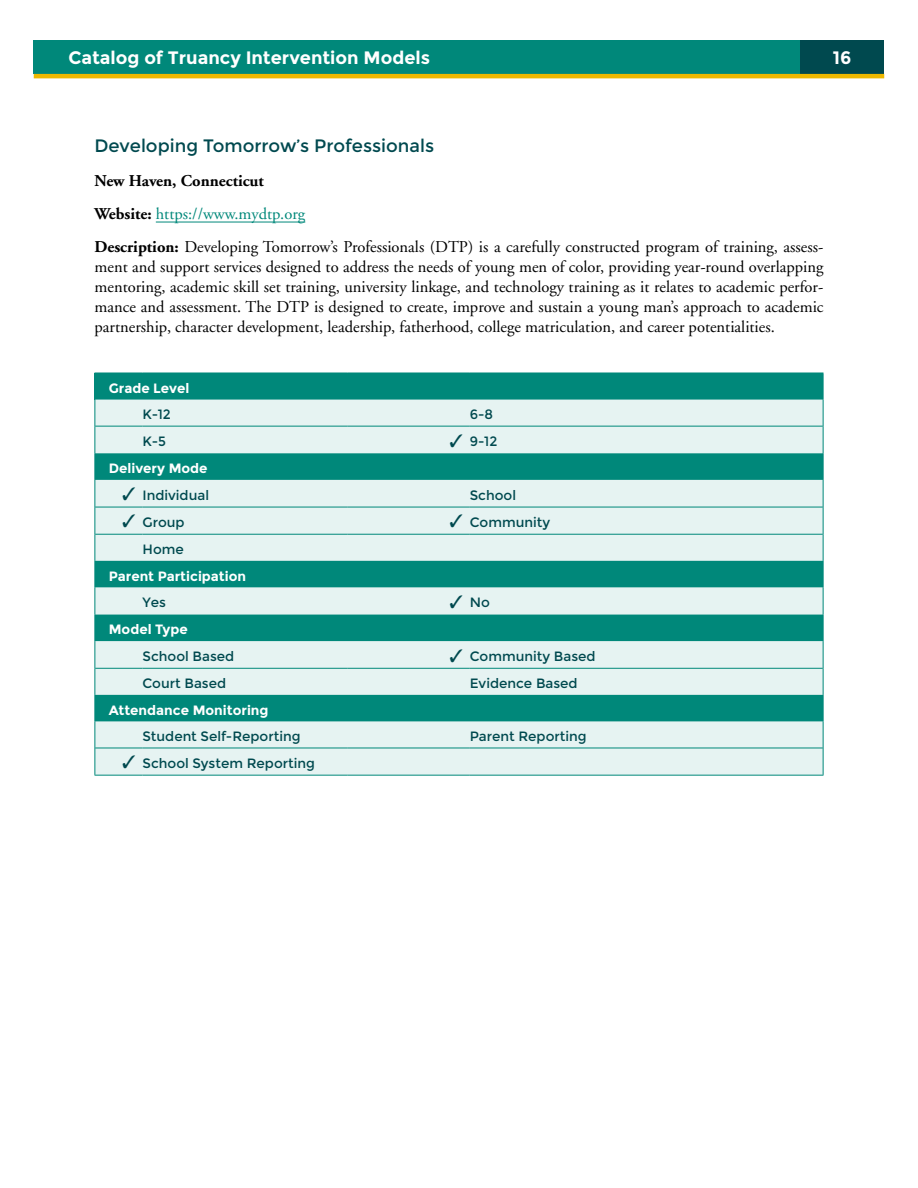
<style>
.page{position:relative;width:918px;height:1188px;background:#fff}
.page>*{position:absolute;margin:0;border:0;box-sizing:border-box;transform-origin:0 0}
.t1{font:700 18px "Montserrat";color:#fff}
.t2{font:18px "Montserrat";color:#00494f}
.body{font:16.5px/19.8px "Adobe Garamond";color:#000;text-align:justify}
.body-2{font:16.5px "Adobe Garamond";color:#00887a}
.body-3{font:700 16.5px "Adobe Garamond";color:#000}
.List_Paragraph{font:13.5px "Montserrat";color:#00494f}
.List_Paragraph-2{font:700 13.5px "Montserrat";color:#fff}
.s1{font-weight:700;color:#000}
.s2{font-weight:700}
</style>
<div class="page">
<div style="left:34px;top:40px;width:850px;height:34px;background:#00887a"></div>
<div style="left:800px;top:40px;width:84px;height:35px;background:#00494f"></div>
<hr style="left:34px;top:74px;width:850px;height:4px;background:#edb800">
<hr style="left:156px;top:222px;width:149px;height:1px;background:#00887a">
<div style="left:95px;top:373px;width:728px;height:27px;background:#00887a"></div>
<div style="left:95px;top:400px;width:728px;height:375px;background:#e6f3f2"></div>
<svg style="left:95px;top:453px;width:728px;height:268px;background:#88c7c1"></svg>
<svg style="left:94px;top:373px;width:1px;height:402px"></svg>
<hr style="left:94px;top:775px;width:49px;height:1px;background:#00887a">
<hr style="left:143px;top:775px;width:205px;height:1px;background:#00887a">
<hr style="left:348px;top:775px;width:122px;height:1px;background:#00887a">
<svg style="left:823px;top:373px;width:1px;height:402px"></svg>
<hr style="left:470px;top:775px;width:354px;height:1px;background:#00887a">
<hr style="left:95px;top:426px;width:48px;height:1px;background:#00887a">
<hr style="left:143px;top:426px;width:205px;height:1px;background:#00887a">
<hr style="left:348px;top:426px;width:122px;height:1px;background:#00887a">
<hr style="left:470px;top:426px;width:353px;height:1px;background:#00887a">
<hr style="left:95px;top:507px;width:48px;height:1px;background:#00887a">
<hr style="left:143px;top:507px;width:205px;height:1px;background:#00887a">
<hr style="left:348px;top:507px;width:122px;height:1px;background:#00887a">
<hr style="left:470px;top:507px;width:353px;height:1px;background:#00887a">
<hr style="left:95px;top:534px;width:48px;height:1px;background:#00887a">
<hr style="left:143px;top:534px;width:205px;height:1px;background:#00887a">
<hr style="left:348px;top:534px;width:122px;height:1px;background:#00887a">
<hr style="left:470px;top:534px;width:353px;height:1px;background:#00887a">
<hr style="left:95px;top:668px;width:48px;height:1px;background:#00887a">
<hr style="left:143px;top:668px;width:205px;height:1px;background:#00887a">
<hr style="left:348px;top:668px;width:122px;height:1px;background:#00887a">
<hr style="left:470px;top:668px;width:353px;height:1px;background:#00887a">
<hr style="left:95px;top:748px;width:48px;height:1px;background:#00887a">
<hr style="left:143px;top:748px;width:205px;height:1px;background:#00887a">
<hr style="left:348px;top:748px;width:122px;height:1px;background:#00887a">
<hr style="left:470px;top:748px;width:353px;height:1px;background:#00887a">
<svg style="left:450px;top:434px;width:12px;height:13px"></svg>
<svg style="left:123px;top:487px;width:12px;height:13px"></svg>
<svg style="left:123px;top:515px;width:12px;height:13px"></svg>
<svg style="left:450px;top:515px;width:12px;height:13px"></svg>
<svg style="left:450px;top:595px;width:12px;height:13px"></svg>
<svg style="left:450px;top:649px;width:12px;height:13px"></svg>
<svg style="left:123px;top:756px;width:12px;height:13px"></svg>
<p class="t1" style="left:68px;top:47px;width:363px">Catalog of Truancy Intervention Models</p>
<p class="t1" style="left:833px;top:47px;width:20px">16</p>
<h2 class="t2" style="left:94px;top:136px;width:341px">Developing Tomorrow’s Professionals</h2>
<p class="body-3" style="left:94px;top:172px;width:171px">New Haven, Connecticut</p>
<p class="body-2" style="left:94px;top:205px;width:212px"><span class="s1">Website:</span> https://www.mydtp.org</p>
<p class="body" style="left:94px;top:238px;width:731px"><span class="s2">Description:</span> Developing Tomorrow’s Professionals (DTP) is a carefully constructed program of training, assess&shy;ment and support services designed to address the needs of young men of color, providing year-round overlapping mentoring, academic skill set training, university linkage, and technology training as it relates to academic perfor&shy;mance and assessment. The DTP is designed to create, improve and sustain a young man’s approach to academic partnership, character development, leadership, fatherhood, college matriculation, and career potentialities.</p>
<p class="List_Paragraph-2" style="left:109px;top:380px;width:82px">Grade Level</p>
<p class="List_Paragraph" style="left:143px;top:407px;width:30px">K-12</p>
<p class="List_Paragraph" style="left:470px;top:407px;width:25px">6-8</p>
<p class="List_Paragraph" style="left:143px;top:434px;width:25px">K-5</p>
<p class="List_Paragraph" style="left:470px;top:434px;width:29px">9-12</p>
<p class="List_Paragraph-2" style="left:109px;top:460px;width:100px">Delivery Mode</p>
<p class="List_Paragraph" style="left:143px;top:487px;width:68px">Individual</p>
<p class="List_Paragraph" style="left:470px;top:487px;width:48px">School</p>
<p class="List_Paragraph" style="left:143px;top:515px;width:44px">Group</p>
<p class="List_Paragraph" style="left:470px;top:515px;width:82px">Community</p>
<p class="List_Paragraph" style="left:143px;top:541px;width:43px">Home</p>
<p class="List_Paragraph-2" style="left:109px;top:568px;width:139px">Parent Participation</p>
<p class="List_Paragraph" style="left:143px;top:595px;width:25px">Yes</p>
<p class="List_Paragraph" style="left:470px;top:595px;width:22px">No</p>
<p class="List_Paragraph-2" style="left:109px;top:622px;width:81px">Model Type</p>
<p class="List_Paragraph" style="left:143px;top:649px;width:93px">School Based</p>
<p class="List_Paragraph" style="left:470px;top:649px;width:127px">Community Based</p>
<p class="List_Paragraph" style="left:143px;top:676px;width:85px">Court Based</p>
<p class="List_Paragraph" style="left:470px;top:676px;width:109px">Evidence Based</p>
<p class="List_Paragraph-2" style="left:109px;top:702px;width:161px">Attendance Monitoring</p>
<p class="List_Paragraph" style="left:143px;top:729px;width:160px">Student Self-Reporting</p>
<p class="List_Paragraph" style="left:470px;top:729px;width:118px">Parent Reporting</p>
<p class="List_Paragraph" style="left:143px;top:756px;width:174px">School System Reporting</p>
</div>
